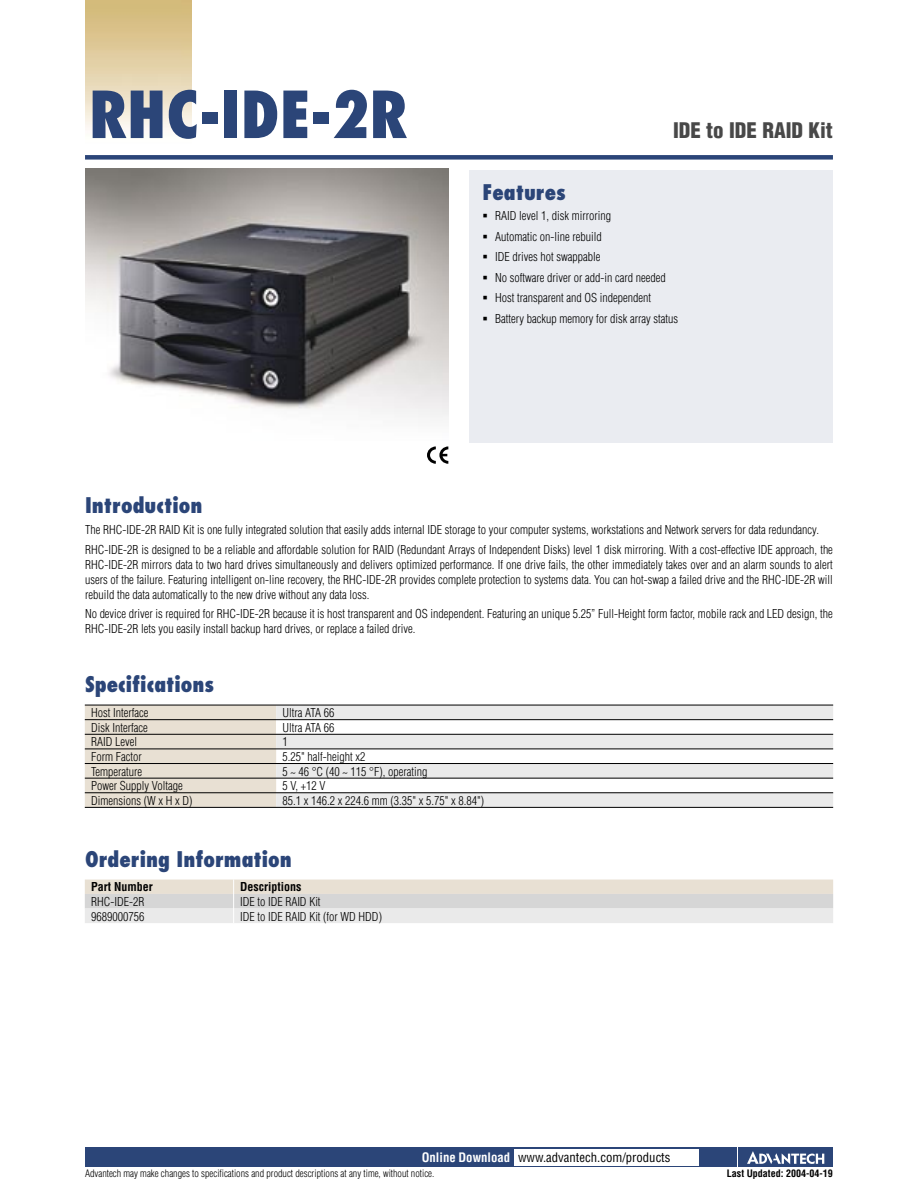
<style>
.page{position:relative;width:918px;height:1188px;background:#fff}
.page>*{position:absolute;margin:0;border:0;box-sizing:border-box;transform-origin:0 0}
.DS_Model_Name_1P{font:800 condensed 63px "Futura";color:#2b4578}
.DS_Paragraph_Header{font:800 condensed 21px "Futura";color:#2b4578}
.DS_Headline-1P{font:900 condensed 21px "Helvetica";color:#484848}
.t1{font:condensed 12.75px "Helvetica";color:#000}
.DS_Body_Text{font:300 condensed 12px/15px "Helvetica";color:#000;text-align:justify}
.Tab-data-2{font:300 condensed 12px "Helvetica";color:#000}
.DS_Feature{font:300 condensed 12px "Helvetica";color:#000}
.Tab-data-2-2{font:700 condensed 12px "Helvetica";color:#000}
.t2{font:300 condensed 10.05px "Helvetica";color:#000}
.t3{font:700 condensed 10.05px "Helvetica";color:#000}
.s1{font-weight:700;color:#fff}
</style>
<div class="page">
<div style="left:85px;top:1147px;width:651px;height:20px;background:#2b4578"></div>
<div style="left:738px;top:1147px;width:95px;height:20px;background:#2b4578"></div>
<svg style="left:747px;top:1151px;width:77px;height:13px"></svg>
<div style="left:514px;top:1149px;width:184px;height:16px;background:#fff"></div>
<div style="left:470px;top:170px;width:363px;height:272px;background:#eaecf1"></div>
<div style="left:85px;top:155px;width:748px;height:5px;background:#2b4578"></div>
<img style="left:85px;top:169px;width:363px;height:249px">
<svg style="left:427px;top:446px;width:21px;height:18px"></svg>
<div style="left:85px;top:706px;width:191px;height:101px;background:#e8e0d3"></div>
<svg style="left:276px;top:706px;width:557px;height:101px;fill:#eaeaea"></svg>
<div style="left:276px;top:720px;width:557px;height:14px;background:#fff"></div>
<hr style="left:85px;top:705px;width:191px;height:1px;background:#000">
<hr style="left:276px;top:705px;width:557px;height:1px;background:#000">
<hr style="left:85px;top:719px;width:191px;height:1px;background:#000">
<hr style="left:276px;top:719px;width:557px;height:1px;background:#000">
<hr style="left:85px;top:734px;width:191px;height:1px;background:#000">
<hr style="left:276px;top:734px;width:557px;height:1px;background:#000">
<hr style="left:85px;top:749px;width:191px;height:1px;background:#000">
<hr style="left:276px;top:749px;width:557px;height:1px;background:#000">
<hr style="left:85px;top:763px;width:191px;height:1px;background:#000">
<hr style="left:276px;top:763px;width:557px;height:1px;background:#000">
<hr style="left:85px;top:778px;width:191px;height:1px;background:#000">
<hr style="left:276px;top:778px;width:557px;height:1px;background:#000">
<hr style="left:85px;top:792px;width:191px;height:1px;background:#000">
<hr style="left:276px;top:792px;width:557px;height:1px;background:#000">
<hr style="left:85px;top:807px;width:191px;height:1px;background:#000">
<hr style="left:276px;top:807px;width:557px;height:1px;background:#000">
<svg style="left:85px;top:880px;width:748px;height:43px;background:#e2e0dc"></svg>
<p class="DS_Model_Name_1P" style="left:89px;top:74px;width:320px">RHC-IDE-2R</p>
<h2 class="DS_Paragraph_Header" style="left:482px;top:178px;width:85px">Features</h2>
<p class="DS_Headline-1P" style="left:673px;top:117px;width:161px">IDE to IDE RAID Kit</p>
<p class="DS_Feature" style="left:482px;top:209px;width:130px">▪ RAID level 1, disk mirroring</p>
<p class="DS_Feature" style="left:482px;top:229px;width:121px">▪ Automatic on-line rebuild</p>
<p class="DS_Feature" style="left:482px;top:250px;width:120px">▪ IDE drives hot swappable</p>
<p class="DS_Feature" style="left:482px;top:271px;width:185px">▪ No software driver or add-in card needed</p>
<p class="DS_Feature" style="left:482px;top:291px;width:170px">▪ Host transparent and OS independent</p>
<p class="DS_Feature" style="left:482px;top:312px;width:197px">▪ Battery backup memory for disk array status</p>
<p class="DS_Paragraph_Header" style="left:85px;top:492px;width:119px">Introduction</p>
<p class="DS_Body_Text" style="left:85px;top:522px;width:735px">The RHC-IDE-2R RAID Kit is one fully integrated solution that easily adds internal IDE storage to your computer systems, workstations and Network servers for data redundancy.</p>
<p class="DS_Body_Text" style="left:85px;top:542px;width:749px">RHC-IDE-2R is designed to be a reliable and affordable solution for RAID (Redundant Arrays of Independent Disks) level 1 disk mirroring. With a cost-effective IDE approach, the RHC-IDE-2R mirrors data to two hard drives simultaneously and delivers optimized performance. If one drive fails, the other immediately takes over and an alarm sounds to alert users of the failure. Featuring intelligent on-line recovery, the RHC-IDE-2R provides complete protection to systems data. You can hot-swap a failed drive and the RHC-IDE-2R will rebuild the data automatically to the new drive without any data loss.</p>
<p class="DS_Body_Text" style="left:85px;top:606px;width:749px">No device driver is required for RHC-IDE-2R because it is host transparent and OS independent. Featuring an unique 5.25” Full-Height form factor, mobile rack and LED design, the<br>RHC-IDE-2R lets you easily install backup hard drives, or replace a failed drive.</p>
<p class="DS_Paragraph_Header" style="left:85px;top:671px;width:131px">Specifications</p>
<p class="Tab-data-2" style="left:91px;top:706px;width:59px">Host Interface</p>
<p class="Tab-data-2" style="left:283px;top:706px;width:53px">Ultra ATA 66</p>
<p class="Tab-data-2" style="left:91px;top:720px;width:58px">Disk Interface</p>
<p class="Tab-data-2" style="left:283px;top:720px;width:53px">Ultra ATA 66</p>
<p class="Tab-data-2" style="left:91px;top:735px;width:47px">RAID Level</p>
<p class="Tab-data-2" style="left:283px;top:735px;width:7px">1</p>
<p class="Tab-data-2" style="left:91px;top:750px;width:52px">Form Factor</p>
<p class="Tab-data-2" style="left:283px;top:750px;width:84px">5.25" half-height x2</p>
<p class="Tab-data-2" style="left:91px;top:764px;width:53px">Temperature</p>
<p class="Tab-data-2" style="left:283px;top:764px;width:146px">5 ~ 46 °C (40 ~ 115 °F), operating</p>
<p class="Tab-data-2" style="left:91px;top:779px;width:93px">Power Supply Voltage</p>
<p class="Tab-data-2" style="left:283px;top:779px;width:44px">5 V, +12 V</p>
<p class="Tab-data-2" style="left:91px;top:794px;width:103px">Dimensions (W x H x D)</p>
<p class="Tab-data-2" style="left:283px;top:794px;width:203px">85.1 x 146.2 x 224.6 mm (3.35" x 5.75" x 8.84")</p>
<p class="DS_Paragraph_Header" style="left:85px;top:846px;width:208px">Ordering Information</p>
<p class="Tab-data-2-2" style="left:91px;top:880px;width:63px">Part Number</p>
<p class="Tab-data-2-2" style="left:240px;top:880px;width:63px">Descriptions</p>
<p class="Tab-data-2" style="left:91px;top:895px;width:55px">RHC-IDE-2R</p>
<p class="Tab-data-2" style="left:240px;top:895px;width:82px">IDE to IDE RAID Kit</p>
<p class="Tab-data-2" style="left:91px;top:909px;width:55px">9689000756</p>
<p class="Tab-data-2" style="left:240px;top:909px;width:143px">IDE to IDE RAID Kit (for WD HDD)</p>
<p class="t1" style="left:422px;top:1150px;width:250px"><span class="s1">Online Download</span> www.advantech.com/products</p>
<p class="t2" style="left:85px;top:1168px;width:351px">Advantech may make changes to specifications and product descriptions at any time, without notice.</p>
<p class="t3" style="left:727px;top:1167px;width:108px">Last Updated: 2004-04-19</p>
</div>
